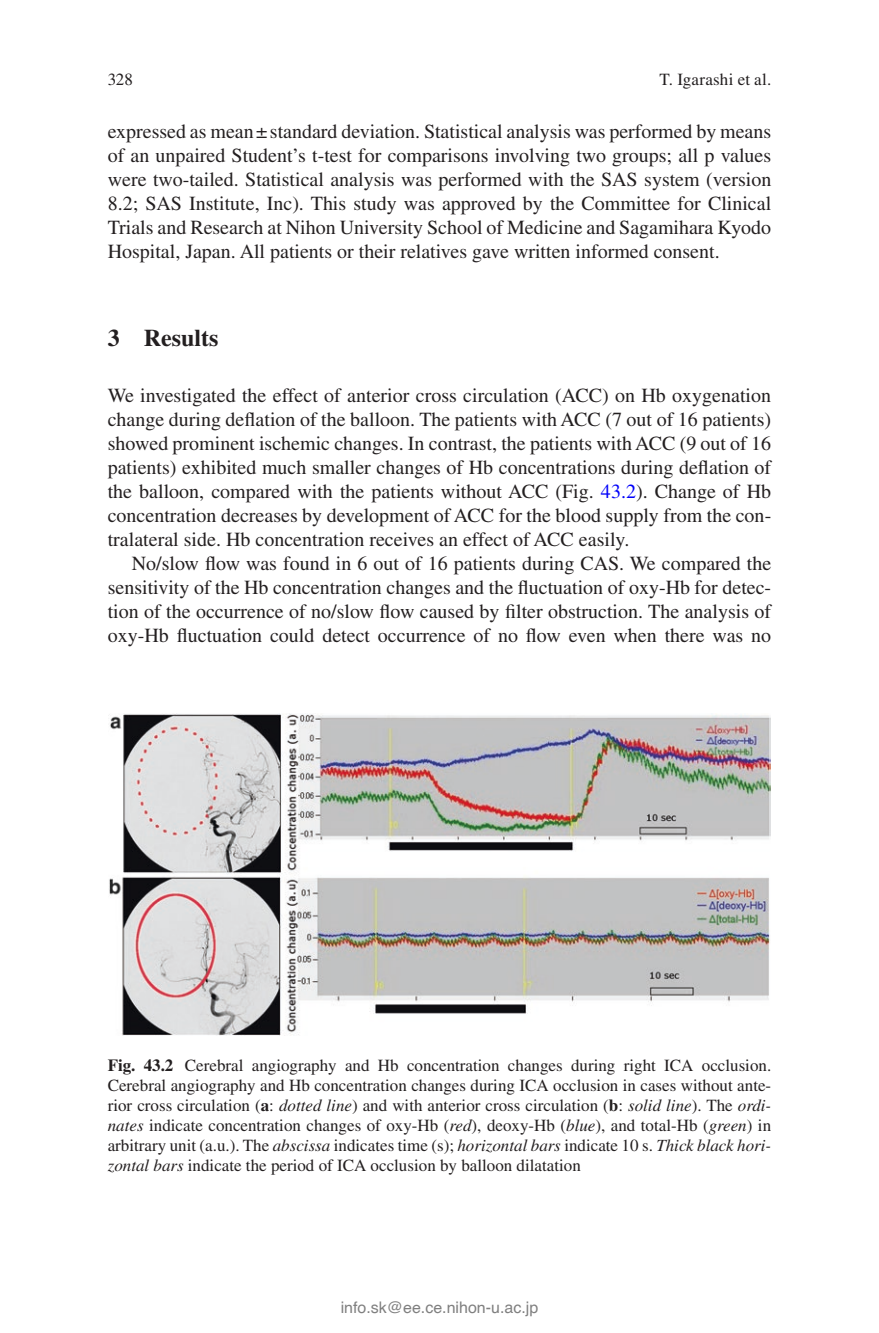
<style>
.page{position:relative;width:879px;height:1333px;background:#fff}
.page>*{position:absolute;margin:0;border:0;box-sizing:border-box;transform-origin:0 0}
.t1{font:700 24px "Hmsfdy Gydtrg Times";color:#231f20}
.t2{font:20px/24px "Lbrkhj Tjprdn Times";color:#231f20;text-align:justify}
.t3{font:17px/20px "Lbrkhj Tjprdn Times";color:#231f20;text-align:justify}
.t4{font:17px "Wcsphj Stqcyh Times";letter-spacing:.01em;color:#231f20}
.t5{font:16px "Helvetica";color:#808080}
.s1{color:#0000fa}
.s2{font-family:"Hmsfdy Gydtrg Times";font-weight:700}
.s3{font-family:"Bkjlxv Fhwwpp Times";font-style:italic}
</style>
<div class="page">
<img style="left:109px;top:713px;width:661px;height:322px">
<p class="t4" style="left:659px;top:70px;width:113px">T. Igarashi et al.</p>
<p class="t3" style="left:108px;top:69px;width:27px">328</p>
<p class="t2" style="left:108px;top:119px;width:665px">expressed as mean±standard deviation. Statistical analysis was performed by means of an unpaired Student’s t-test for comparisons involving two groups; all p values were two-tailed. Statistical analysis was performed with the SAS system (version 8.2; SAS Institute, Inc). This study was approved by the Committee for Clinical Trials and Research at Nihon University School of Medicine and Sagamihara Kyodo Hospital, Japan. All patients or their relatives gave written informed consent.</p>
<p class="t1" style="left:108px;top:324px;width:112px">3 Results</p>
<p class="t2" style="left:108px;top:383px;width:665px">We investigated the effect of anterior cross circulation (ACC) on Hb oxygenation change during deflation of the balloon. The patients with ACC (7 out of 16 patients) showed prominent ischemic changes. In contrast, the patients with ACC (9 out of 16 patients) exhibited much smaller changes of Hb concentrations during deflation of the balloon, compared with the patients without ACC (Fig. <span class="s1">43.2</span>). Change of Hb concentration decreases by development of ACC for the blood supply from the con&shy;tralateral side. Hb concentration receives an effect of ACC easily.</p>
<p class="t2" style="left:108px;top:551px;width:665px;text-indent:24px">No/slow flow was found in 6 out of 16 patients during CAS. We compared the sensitivity of the Hb concentration changes and the fluctuation of oxy-Hb for detec&shy;tion of the occurrence of no/slow flow caused by filter obstruction. The analysis of oxy-Hb fluctuation could detect occurrence of no flow even when there was no</p>
<p class="t3" style="left:108px;top:1054px;width:665px"><span class="s2">Fig. 43.2</span> Cerebral angiography and Hb concentration changes during right ICA occlusion.<br>Cerebral angiography and Hb concentration changes during ICA occlusion in cases without ante&shy;rior cross circulation (<span class="s2">a</span>: <span class="s3">dotted line</span>) and with anterior cross circulation (<span class="s2">b</span>: <span class="s3">solid line</span>). The <span class="s3">ordi&shy;nates</span> indicate concentration changes of oxy-Hb (<span class="s3">red</span>), deoxy-Hb (<span class="s3">blue</span>), and total-Hb (<span class="s3">green</span>) in arbitrary unit (a.u.). The <span class="s3">abscissa</span> indicates time (s); <span class="s3">horizontal bars</span> indicate 10 s. <span class="s3">Thick black hori&shy;zontal bars</span> indicate the period of ICA occlusion by balloon dilatation</p>
<p class="t5" style="left:341px;top:1297px;width:199px">info.sk@ee.ce.nihon-u.ac.jp</p>
</div>
